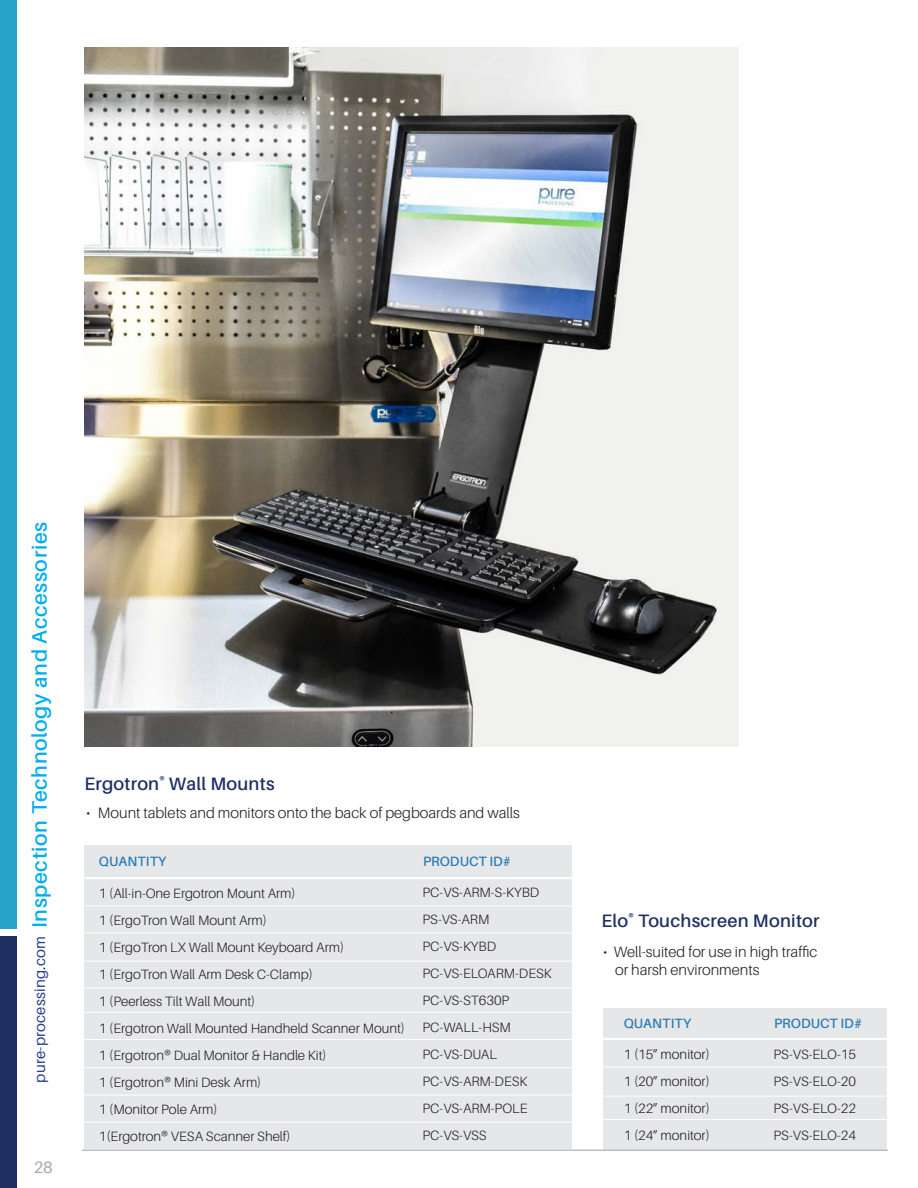
<style>
.page{position:relative;width:918px;height:1188px;background:#fff}
.page>*{position:absolute;margin:0;border:0;box-sizing:border-box;transform-origin:0 0}
.t1{font:600 21px "Aileron";letter-spacing:.03em;color:#00aeef}
.t2{font:600 18px "Aileron";letter-spacing:.015em;color:#1e3062}
.t3{font:16.5px "Aileron";color:#a8a9ad}
.t4{font:300 15px/18px "Aileron";color:#231f20}
.t5{font:15px "Aileron";letter-spacing:.015em;color:#253f8e}
.t6{font:300 13.5px "Aileron";color:#231f20}
.t7{font:600 13.5px "Aileron";color:#2a7cb7}
</style>
<div class="page">
<div style="left:603px;top:1008px;width:283px;height:142px;background:#e6e7e9"></div>
<hr style="left:591px;top:1038px;width:299px;height:2px;background:#fff">
<hr style="left:591px;top:1067px;width:299px;height:1px;background:#fff">
<hr style="left:586px;top:1096px;width:304px;height:1px;background:#fff">
<hr style="left:597px;top:1119px;width:291px;height:1px;background:#fff">
<img style="left:84px;top:47px;width:655px;height:699px">
<div style="left:0;top:0;width:16px;height:928px;background:#27a3ca"></div>
<div style="left:0;top:936px;width:16px;height:252px;background:#1e3062"></div>
<div style="left:84px;top:846px;width:488px;height:303px;background:#e6e7e9"></div>
<hr style="left:84px;top:877px;width:494px;height:2px;background:#fff">
<hr style="left:85px;top:933px;width:491px;height:1px;background:#fff">
<hr style="left:84px;top:961px;width:492px;height:1px;background:#fff">
<hr style="left:84px;top:988px;width:492px;height:1px;background:#fff">
<hr style="left:85px;top:906px;width:491px;height:1px;background:#fff">
<hr style="left:83px;top:1067px;width:496px;height:1px;background:#fff">
<hr style="left:83px;top:1039px;width:496px;height:1px;background:#fff">
<hr style="left:83px;top:1012px;width:493px;height:1px;background:#fff">
<hr style="left:82px;top:1150px;width:806px;height:1px;background:#bcbdc0">
<hr style="left:77px;top:1122px;width:496px;height:1px;background:#fff">
<hr style="left:78px;top:1095px;width:495px;height:1px;background:#fff">
<p class="t1" style="left:28px;top:928px;width:408px;rotate:-90deg">Inspection Technology and Accessories</p>
<p class="t5" style="left:32px;top:1083px;width:148px;rotate:-90deg">pure-processing.com</p>
<p class="t3" style="left:34px;top:1158px;width:21px">28</p>
<p class="t2" style="left:84px;top:773px;width:192px">Ergotron<sup>®</sup> Wall Mounts</p>
<p class="t4" style="left:86px;top:804px;width:435px">• Mount tablets and monitors onto the back of pegboards and walls</p>
<p class="t7" style="left:99px;top:854px;width:69px">QUANTITY</p>
<p class="t6" style="left:99px;top:886px;width:198px">1 (All-in-One Ergotron Mount Arm)</p>
<p class="t6" style="left:99px;top:913px;width:170px">1 (ErgoTron Wall Mount Arm)</p>
<p class="t6" style="left:99px;top:940px;width:247px">1 (ErgoTron LX Wall Mount Keyboard Arm)</p>
<p class="t6" style="left:99px;top:967px;width:215px">1 (ErgoTron Wall Arm Desk C-Clamp)</p>
<p class="t6" style="left:99px;top:994px;width:158px">1 (Peerless Tilt Wall Mount)</p>
<p class="t6" style="left:99px;top:1021px;width:308px">1 (Ergotron Wall Mounted Handheld Scanner Mount)</p>
<p class="t6" style="left:99px;top:1048px;width:229px">1 (Ergotron® Dual Monitor &amp; Handle Kit)</p>
<p class="t6" style="left:99px;top:1075px;width:164px">1 (Ergotron® Mini Desk Arm)</p>
<p class="t6" style="left:99px;top:1102px;width:120px">1 (Monitor Pole Arm)</p>
<p class="t6" style="left:99px;top:1129px;width:193px">1(Ergotron® VESA Scanner Shelf)</p>
<p class="t7" style="left:423px;top:854px;width:90px">PRODUCT ID#</p>
<p class="t6" style="left:423px;top:885px;width:118px">PC-VS-ARM-S-KYBD</p>
<p class="t6" style="left:423px;top:912px;width:68px">PS-VS-ARM</p>
<p class="t6" style="left:423px;top:939px;width:75px">PC-VS-KYBD</p>
<p class="t6" style="left:423px;top:966px;width:131px">PC-VS-ELOARM-DESK</p>
<p class="t6" style="left:423px;top:993px;width:88px">PC-VS-ST630P</p>
<p class="t6" style="left:423px;top:1020px;width:90px">PC-WALL-HSM</p>
<p class="t6" style="left:423px;top:1047px;width:76px">PC-VS-DUAL</p>
<p class="t6" style="left:423px;top:1074px;width:106px">PC-VS-ARM-DESK</p>
<p class="t6" style="left:423px;top:1101px;width:106px">PC-VS-ARM-POLE</p>
<p class="t6" style="left:423px;top:1128px;width:66px">PC-VS-VSS</p>
<p class="t2" style="left:602px;top:910px;width:219px">Elo<sup>®</sup> Touchscreen Monitor</p>
<p class="t4" style="left:615px;top:943px;width:204px;text-indent:-12px">• Well-suited for use in high traffic or harsh environments</p>
<p class="t7" style="left:624px;top:1016px;width:69px">QUANTITY</p>
<p class="t6" style="left:624px;top:1047px;width:88px">1 (15” monitor)</p>
<p class="t6" style="left:624px;top:1074px;width:88px">1 (20” monitor)</p>
<p class="t6" style="left:624px;top:1101px;width:88px">1 (22” monitor)</p>
<p class="t6" style="left:624px;top:1128px;width:88px">1 (24” monitor)</p>
<p class="t7" style="left:774px;top:1016px;width:90px">PRODUCT ID#</p>
<p class="t6" style="left:774px;top:1047px;width:84px">PS-VS-ELO-15</p>
<p class="t6" style="left:774px;top:1074px;width:84px">PS-VS-ELO-20</p>
<p class="t6" style="left:774px;top:1101px;width:84px">PS-VS-ELO-22</p>
<p class="t6" style="left:774px;top:1128px;width:84px">PS-VS-ELO-24</p>
</div>
